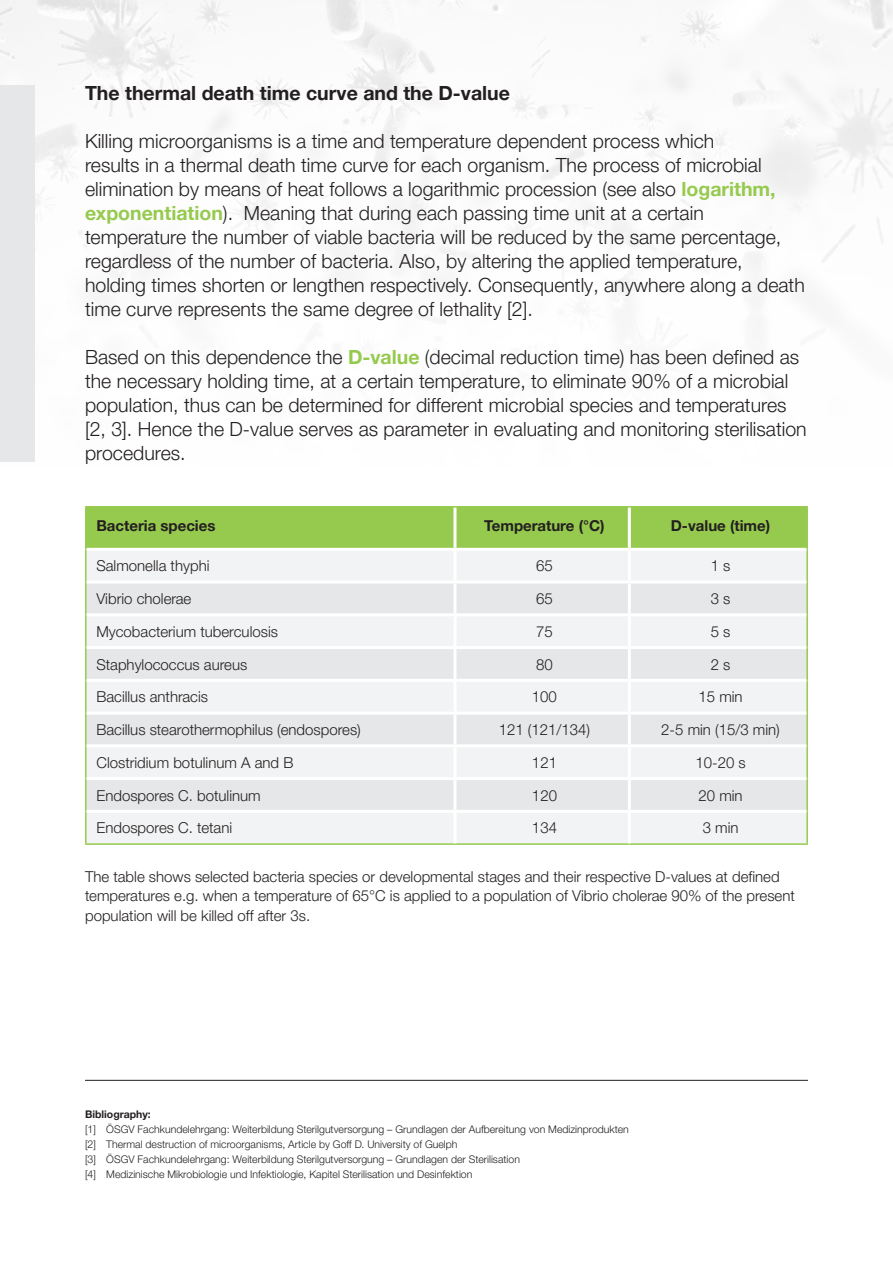
<style>
.page{position:relative;width:893px;height:1263px;background:#fff}
.page>*{position:absolute;margin:0;border:0;box-sizing:border-box;transform-origin:0 0}
.t1{font:19.5px/24px "Helvetica Neue World 45 Lt";color:#231f20}
.t2{font:700 19.5px "Helvetica Neue World 75";color:#231f20}
.t3{font:15px/19.5px "Helvetica Neue World 45 Lt";color:#231f20}
.t4{font:700 15px "Helvetica Neue World 75";color:#231f20}
.t5{font:10.5px/15px "Helvetica Neue World 45 Lt";color:#231f20}
.t6{font:700 10.5px "Helvetica Neue World 75";color:#231f20}
.s1{font-family:"Helvetica Neue World 75";font-weight:700;color:#96ca4e}
</style>
<div class="page">
<img style="left:0;top:0;width:893px;height:1080px">
<hr style="left:85px;top:1080px;width:723px;height:1px;background:#231f20">
<div style="left:87px;top:507px;width:719px;height:41px;background:#96ca4e"></div>
<div style="left:87px;top:551px;width:719px;height:292px;background:#f2f3f4"></div>
<svg style="left:87px;top:584px;width:719px;height:226px;fill:#e6e7e9"></svg>
<hr style="left:85px;top:506px;width:370px;height:1px;background:#96ca4e">
<hr style="left:85px;top:507px;width:2px;height:42px;background:#96ca4e">
<hr style="left:455px;top:506px;width:174px;height:1px;background:#96ca4e">
<hr style="left:629px;top:506px;width:179px;height:1px;background:#96ca4e">
<hr style="left:806px;top:507px;width:2px;height:42px;background:#96ca4e">
<hr style="left:85px;top:549px;width:2px;height:33px;background:#96ca4e">
<hr style="left:806px;top:549px;width:2px;height:33px;background:#96ca4e">
<hr style="left:85px;top:582px;width:2px;height:33px;background:#96ca4e">
<hr style="left:806px;top:582px;width:2px;height:33px;background:#96ca4e">
<hr style="left:85px;top:615px;width:2px;height:33px;background:#96ca4e">
<hr style="left:806px;top:615px;width:2px;height:33px;background:#96ca4e">
<hr style="left:85px;top:648px;width:2px;height:32px;background:#96ca4e">
<hr style="left:806px;top:648px;width:2px;height:32px;background:#96ca4e">
<hr style="left:85px;top:680px;width:2px;height:33px;background:#96ca4e">
<hr style="left:806px;top:680px;width:2px;height:33px;background:#96ca4e">
<hr style="left:85px;top:713px;width:2px;height:33px;background:#96ca4e">
<hr style="left:806px;top:713px;width:2px;height:33px;background:#96ca4e">
<hr style="left:85px;top:746px;width:2px;height:33px;background:#96ca4e">
<hr style="left:806px;top:746px;width:2px;height:33px;background:#96ca4e">
<hr style="left:85px;top:779px;width:2px;height:32px;background:#96ca4e">
<hr style="left:806px;top:779px;width:2px;height:32px;background:#96ca4e">
<hr style="left:85px;top:811px;width:2px;height:32px;background:#96ca4e">
<hr style="left:806px;top:811px;width:2px;height:32px;background:#96ca4e">
<hr style="left:85px;top:843px;width:370px;height:2px;background:#96ca4e">
<hr style="left:455px;top:843px;width:174px;height:2px;background:#96ca4e">
<hr style="left:629px;top:843px;width:179px;height:2px;background:#96ca4e">
<hr style="left:453px;top:507px;width:3px;height:41px;background:#fff">
<hr style="left:628px;top:507px;width:3px;height:41px;background:#fff">
<hr style="left:87px;top:548px;width:368px;height:3px;background:#fff">
<hr style="left:455px;top:548px;width:174px;height:3px;background:#fff">
<hr style="left:453px;top:551px;width:3px;height:30px;background:#fff">
<hr style="left:629px;top:548px;width:177px;height:3px;background:#fff">
<hr style="left:628px;top:551px;width:3px;height:30px;background:#fff">
<hr style="left:87px;top:581px;width:368px;height:3px;background:#fff">
<hr style="left:455px;top:581px;width:174px;height:3px;background:#fff">
<hr style="left:453px;top:584px;width:3px;height:29px;background:#fff">
<hr style="left:629px;top:581px;width:177px;height:3px;background:#fff">
<hr style="left:628px;top:584px;width:3px;height:29px;background:#fff">
<hr style="left:87px;top:613px;width:368px;height:3px;background:#fff">
<hr style="left:455px;top:613px;width:174px;height:3px;background:#fff">
<hr style="left:453px;top:616px;width:3px;height:30px;background:#fff">
<hr style="left:629px;top:613px;width:177px;height:3px;background:#fff">
<hr style="left:628px;top:616px;width:3px;height:30px;background:#fff">
<hr style="left:87px;top:646px;width:368px;height:3px;background:#fff">
<hr style="left:455px;top:646px;width:174px;height:3px;background:#fff">
<hr style="left:453px;top:649px;width:3px;height:30px;background:#fff">
<hr style="left:629px;top:646px;width:177px;height:3px;background:#fff">
<hr style="left:628px;top:649px;width:3px;height:30px;background:#fff">
<hr style="left:453px;top:682px;width:3px;height:30px;background:#fff">
<hr style="left:628px;top:682px;width:3px;height:30px;background:#fff">
<hr style="left:453px;top:715px;width:3px;height:29px;background:#fff">
<hr style="left:628px;top:715px;width:3px;height:29px;background:#fff">
<hr style="left:453px;top:747px;width:3px;height:30px;background:#fff">
<hr style="left:628px;top:747px;width:3px;height:30px;background:#fff">
<hr style="left:453px;top:780px;width:3px;height:30px;background:#fff">
<hr style="left:628px;top:780px;width:3px;height:30px;background:#fff">
<hr style="left:453px;top:813px;width:3px;height:30px;background:#fff">
<hr style="left:628px;top:813px;width:3px;height:30px;background:#fff">
<hr style="left:87px;top:679px;width:368px;height:3px;background:#fff">
<hr style="left:455px;top:679px;width:174px;height:3px;background:#fff">
<hr style="left:629px;top:679px;width:177px;height:3px;background:#fff">
<hr style="left:87px;top:712px;width:368px;height:3px;background:#fff">
<hr style="left:455px;top:712px;width:174px;height:3px;background:#fff">
<hr style="left:629px;top:712px;width:177px;height:3px;background:#fff">
<hr style="left:87px;top:744px;width:368px;height:3px;background:#fff">
<hr style="left:455px;top:744px;width:174px;height:3px;background:#fff">
<hr style="left:629px;top:744px;width:177px;height:3px;background:#fff">
<hr style="left:87px;top:777px;width:368px;height:3px;background:#fff">
<hr style="left:455px;top:777px;width:174px;height:3px;background:#fff">
<hr style="left:629px;top:777px;width:177px;height:3px;background:#fff">
<hr style="left:87px;top:810px;width:368px;height:3px;background:#fff">
<hr style="left:455px;top:810px;width:174px;height:3px;background:#fff">
<hr style="left:629px;top:810px;width:177px;height:3px;background:#fff">
<div style="left:0;top:85px;width:34px;height:376px;background:#e6e7e9"></div>
<p class="t2" style="left:85px;top:82px;width:426px">The thermal death time curve and the D-value</p>
<p class="t1" style="left:85px;top:129px;width:721px">Killing microorganisms is a time and temperature dependent process which<br>results in a thermal death time curve for each organism. The process of microbial elimination by means of heat follows a logarithmic procession (see also <span class="s1">logarithm, exponentiation</span>). Meaning that during each passing time unit at a certain temperature the number of viable bacteria will be reduced by the same percentage, regardless of the number of bacteria. Also, by altering the applied temperature, holding times shorten or lengthen respectively. Consequently, anywhere along a death time curve represents the same degree of lethality [2].</p>
<p class="t1" style="left:85px;top:345px;width:723px">Based on this dependence the <span class="s1">D-value</span> (decimal reduction time) has been defined as the necessary holding time, at a certain temperature, to eliminate 90% of a microbial population, thus can be determined for different microbial species and temperatures [2, 3]. Hence the D-value serves as parameter in evaluating and monitoring sterilisation procedures.</p>
<p class="t4" style="left:96px;top:517px;width:121px">Bacteria species</p>
<p class="t4" style="left:484px;top:517px;width:122px">Temperature (°C)</p>
<p class="t4" style="left:671px;top:517px;width:101px">D-value (time)</p>
<p class="t3" style="left:96px;top:556px;width:115px">Salmonella thyphi</p>
<p class="t3" style="left:536px;top:556px;width:18px">65</p>
<p class="t3" style="left:711px;top:556px;width:21px">1 s</p>
<p class="t3" style="left:96px;top:589px;width:96px">Vibrio cholerae</p>
<p class="t3" style="left:536px;top:589px;width:18px">65</p>
<p class="t3" style="left:711px;top:589px;width:21px">3 s</p>
<p class="t3" style="left:96px;top:622px;width:183px">Mycobacterium tuberculosis</p>
<p class="t3" style="left:536px;top:622px;width:18px">75</p>
<p class="t3" style="left:711px;top:622px;width:21px">5 s</p>
<p class="t3" style="left:96px;top:655px;width:152px">Staphylococcus aureus</p>
<p class="t3" style="left:536px;top:655px;width:18px">80</p>
<p class="t3" style="left:711px;top:655px;width:21px">2 s</p>
<p class="t3" style="left:96px;top:687px;width:113px">Bacillus anthracis</p>
<p class="t3" style="left:532px;top:687px;width:27px">100</p>
<p class="t3" style="left:698px;top:687px;width:46px">15 min</p>
<p class="t3" style="left:96px;top:720px;width:266px">Bacillus stearothermophilus (endospores)</p>
<p class="t3" style="left:499px;top:720px;width:93px">121 (121/134)</p>
<p class="t3" style="left:661px;top:720px;width:120px">2-5 min (15/3 min)</p>
<p class="t3" style="left:96px;top:753px;width:198px">Clostridium botulinum A and B</p>
<p class="t3" style="left:532px;top:753px;width:27px">121</p>
<p class="t3" style="left:695px;top:753px;width:52px">10-20 s</p>
<p class="t3" style="left:96px;top:786px;width:166px">Endospores C. botulinum</p>
<p class="t3" style="left:532px;top:786px;width:27px">120</p>
<p class="t3" style="left:698px;top:786px;width:46px">20 min</p>
<p class="t3" style="left:96px;top:818px;width:137px">Endospores C. tetani</p>
<p class="t3" style="left:532px;top:818px;width:27px">134</p>
<p class="t3" style="left:703px;top:818px;width:37px">3 min</p>
<p class="t3" style="left:85px;top:867px;width:711px">The table shows selected bacteria species or developmental stages and their respective D-values at defined temperatures e.g. when a temperature of 65°C is applied to a population of Vibrio cholerae 90% of the present population will be killed off after 3s.</p>
<p class="t6" style="left:85px;top:1108px;width:67px">Bibliography:</p>
<p class="t5" style="left:85px;top:1122px;width:545px">[1] ÖSGV Fachkundelehrgang: Weiterbildung Sterilgutversorgung – Grundlagen der Aufbereitung von Medizinprodukten [2] Thermal destruction of microorganisms, Article by Goff D. University of Guelph<br>[3] ÖSGV Fachkundelehrgang: Weiterbildung Sterilgutversorgung – Grundlagen der Sterilisation<br>[4] Medizinische Mikrobiologie und Infektiologie, Kapitel Sterilisation und Desinfektion</p>
</div>
